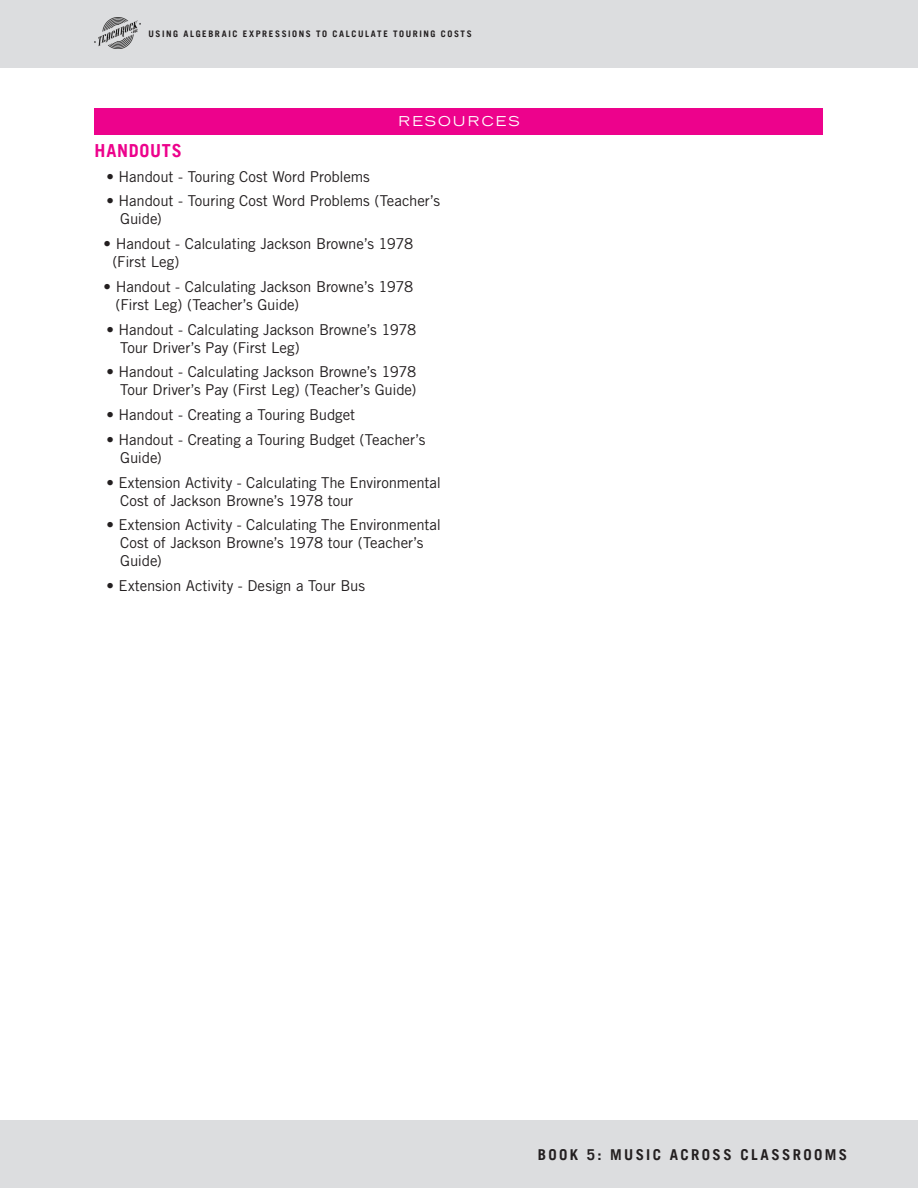
<style>
.page{position:relative;width:918px;height:1188px;background:#fff}
.page>*{position:absolute;margin:0;border:0;box-sizing:border-box;transform-origin:0 0}
.RESOURCES_BULLETS{font:700 18px "Trade Gothic LT";letter-spacing:.045em;color:#ed028c}
.t1{font:15px/18px "Trade Gothic LT Std";letter-spacing:-.01em;color:#231f20}
.t2{font:700 15px "Trade Gothic LT";letter-spacing:.16em;color:#231f20}
.HEADER_IN_PINK_BAR{font:expanded 13.5px "Trade Gothic LT";letter-spacing:.15em;color:#fff}
.t3{font:700 9px "Trade Gothic LT";letter-spacing:.18em;color:#231f20}
</style>
<div class="page">
<div style="left:0;top:0;width:918px;height:68px;background:#dcdddf"></div>
<img style="left:94px;top:18px;width:46px;height:30px">
<div style="left:0;top:1120px;width:918px;height:68px;background:#dcdddf"></div>
<div style="left:94px;top:108px;width:730px;height:27px;background:#ed028c"></div>
<p class="t3" style="left:148px;top:28px;width:325px">USING ALGEBRAIC EXPRESSIONS TO CALCULATE TOURING COSTS</p>
<p class="HEADER_IN_PINK_BAR" style="left:398px;top:113px;width:123px">RESOURCES</p>
<p class="RESOURCES_BULLETS" style="left:94px;top:140px;width:89px">HANDOUTS</p>
<p class="t1" style="left:106px;top:167px;width:265px">• Handout - Touring Cost Word Problems</p>
<p class="t1" style="left:120px;top:192px;width:322px;text-indent:-14px">• Handout - Touring Cost Word Problems (Teacher’s<br>Guide)</p>
<p class="t1" style="left:113px;top:235px;width:302px;text-indent:-9px">• Handout - Calculating Jackson Browne’s 1978 (First Leg)</p>
<p class="t1" style="left:116px;top:277px;width:299px;text-indent:-12px">• Handout - Calculating Jackson Browne’s 1978 (First Leg) (Teacher’s Guide)</p>
<p class="t1" style="left:120px;top:320px;width:298px;text-indent:-14px">• Handout - Calculating Jackson Browne’s 1978<br>Tour Driver’s Pay (First Leg)</p>
<p class="t1" style="left:106px;top:363px;width:311px;text-align:right">• Handout - Calculating Jackson Browne’s 1978<br>Tour Driver’s Pay (First Leg) (Teacher’s Guide)</p>
<p class="t1" style="left:106px;top:406px;width:250px">• Handout - Creating a Touring Budget</p>
<p class="t1" style="left:120px;top:430px;width:307px;text-indent:-14px">• Handout - Creating a Touring Budget (Teacher’s<br>Guide)</p>
<p class="t1" style="left:120px;top:473px;width:322px;text-indent:-14px">• Extension Activity - Calculating The Environmental<br>Cost of Jackson Browne’s 1978 tour</p>
<p class="t1" style="left:120px;top:516px;width:322px;text-indent:-14px">• Extension Activity - Calculating The Environmental<br>Cost of Jackson Browne’s 1978 tour (Teacher’s<br>Guide)</p>
<p class="t1" style="left:106px;top:577px;width:260px">• Extension Activity - Design a Tour Bus</p>
<p class="t2" style="left:538px;top:1145px;width:311px">BOOK 5: MUSIC ACROSS CLASSROOMS</p>
</div>
